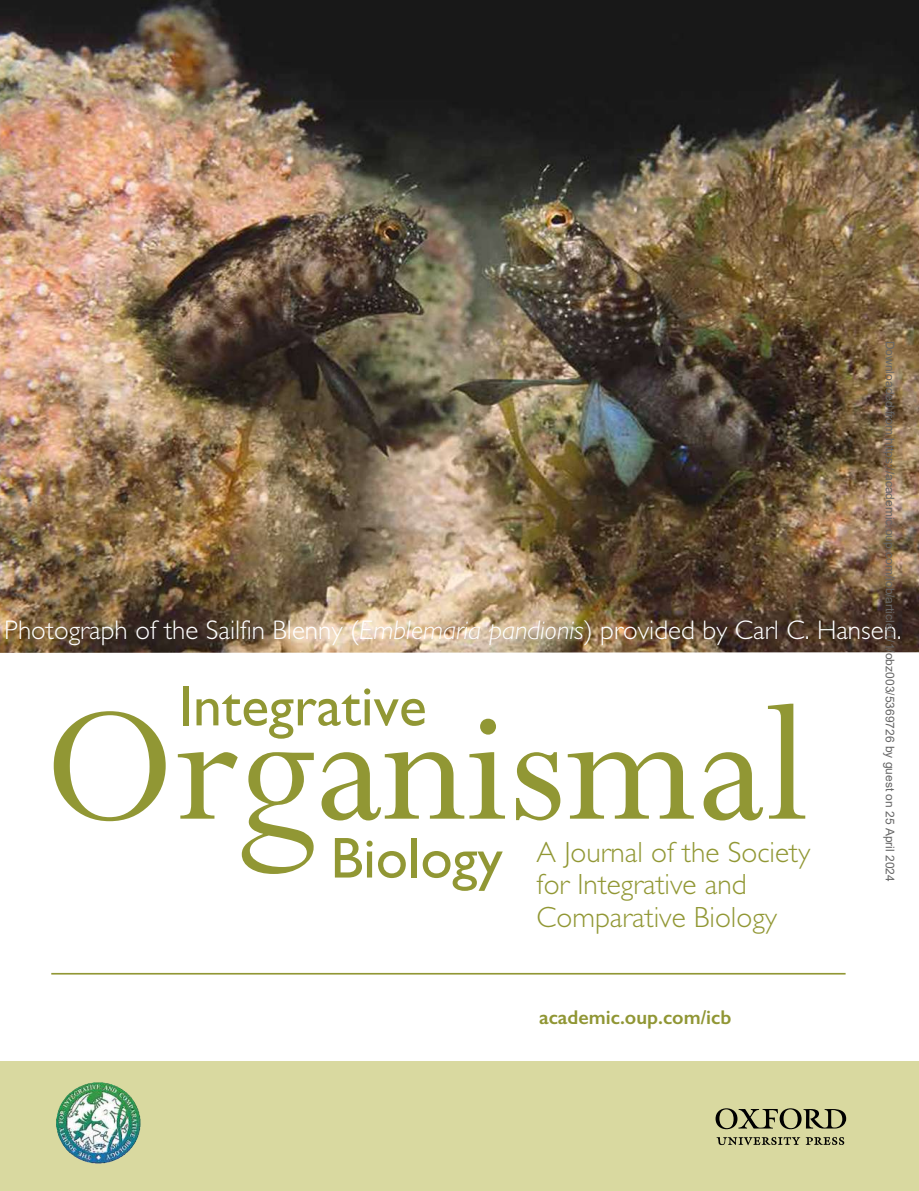
<style>
.page{position:relative;width:919px;height:1191px;background:#fff}
.page>*{position:absolute;margin:0;border:0;box-sizing:border-box;transform-origin:0 0}
.t1{font:183.15px "Perpetua";color:#919734}
.t2{font:57.9px "Gill Sans";color:#919734}
.t3{font:300 29.25px/32.7px "Gill Sans";color:#919734}
.t4{font:300 27px "Gill Sans";color:#fff}
.t5{font:600 19.95px "Gill Sans";color:#909634}
.t6{font:12px "Arial";color:#666}
.s1{font-style:italic}
</style>
<div class="page">
<hr style="left:51px;top:973px;width:794px;height:1px;background:#919734">
<div style="left:0;top:1061px;width:918px;height:130px;background:#d9d9a0"></div>
<img style="left:56px;top:1082px;width:84px;height:81px">
<svg style="left:715px;top:1108px;width:130px;height:37px"></svg>
<img style="left:0;top:0;width:918px;height:653px">
<p class="t6" style="left:894px;top:341px;width:542px;rotate:90deg">Downloaded from https://academic.oup.com/iob/article/1/1/obz003/5369726 by guest on 25 April 2024</p>
<h3 class="t4" style="left:4px;top:621px;width:898px">Photograph of the Sailfin Blenny (<span class="s1">Emblemaria pandionis</span>) provided by Carl C. Hansen.</h3>
<h2 class="t2" style="left:178px;top:686px;width:250px">Integrative</h2>
<h1 class="t1" style="left:43px;top:703px;width:767px">Organismal</h1>
<h2 class="t2" style="left:330px;top:838px;width:174px">Biology</h2>
<h3 class="t3" style="left:536px;top:838px;width:275px">A Journal of the Society for Integrative and<br>Comparative Biology</h3>
<h3 class="t5" style="left:539px;top:1005px;width:194px">academic.oup.com/icb</h3>
</div>
